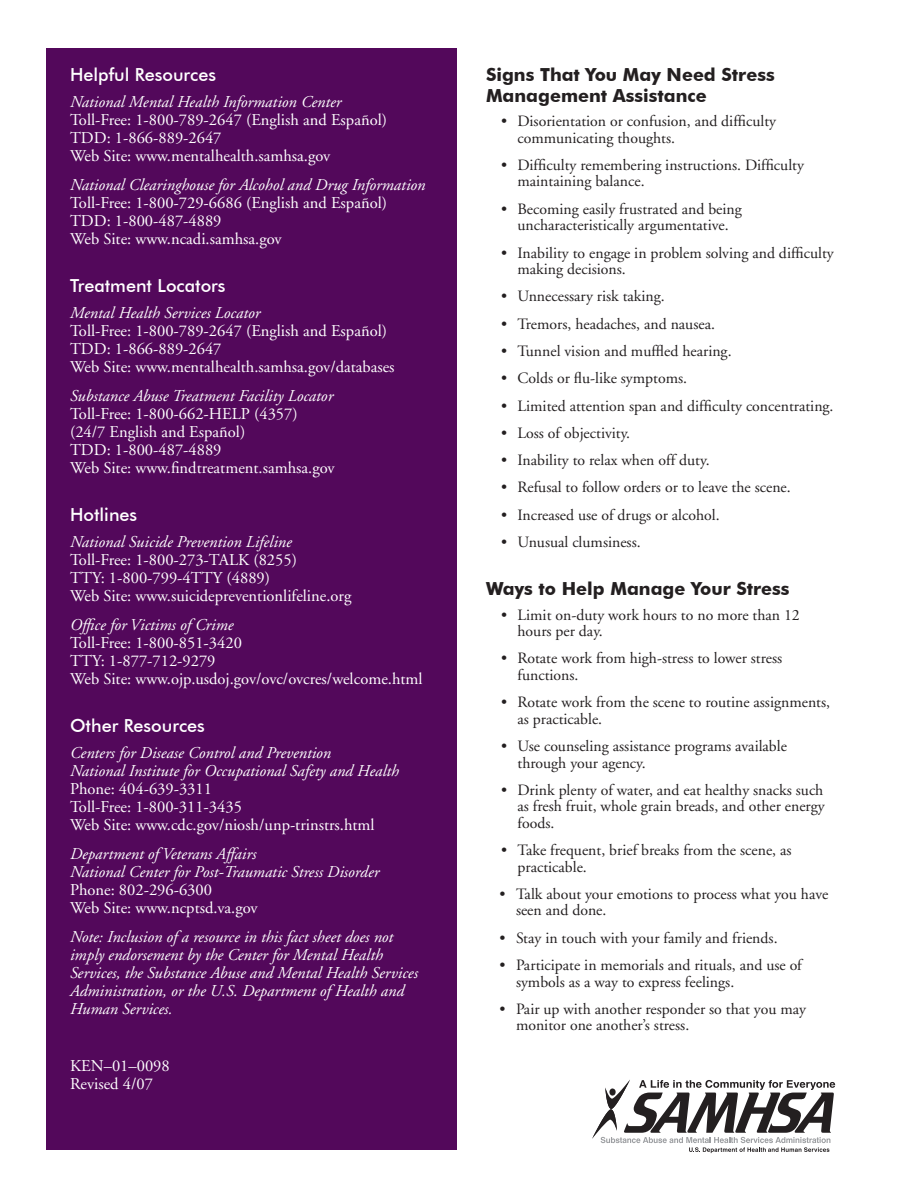
<style>
.page{position:relative;width:918px;height:1188px;background:#fff}
.page>*{position:absolute;margin:0;border:0;box-sizing:border-box;transform-origin:0 0}
.Heading_1{font:700 18px/21px "Futura BT";color:#231f20}
.Sidebar_Heading_1{font:500 18px "Futura BT";color:#fff}
.Sidebar_Body_Text{font:16.5px/18px "Adobe Garamond";color:#fff}
.Sidebar_Body_Text-2{font:italic 16.5px/18px "Adobe Garamond";color:#fff}
.Indented_Bullet{font:15.75px/16.5px "Adobe Garamond";color:#231f20}
.s1{font-style:italic}
.s2{font-style:normal}
</style>
<div class="page">
<div style="left:46px;top:48px;width:411px;height:1102px;background:#53085b"></div>
<svg style="left:592px;top:1079px;width:243px;height:74px"></svg>
<p class="Sidebar_Heading_1" style="left:70px;top:64px;width:147px">Helpful Resources</p>
<p class="Sidebar_Body_Text" style="left:70px;top:94px;width:318px"><span class="s1">National Mental Health Information Center </span>Toll-Free: 1-800-789-2647 (English and Español)<br>TDD: 1-866-889-2647<br>Web Site: www.mentalhealth.samhsa.gov</p>
<p class="Sidebar_Body_Text" style="left:70px;top:176px;width:357px"><span class="s1">National Clearinghouse for Alcohol and Drug Information </span>Toll-Free: 1-800-729-6686 (English and Español)<br>TDD: 1-800-487-4889<br>Web Site: www.ncadi.samhsa.gov</p>
<p class="Sidebar_Heading_1" style="left:70px;top:275px;width:157px">Treatment Locators</p>
<p class="Sidebar_Body_Text" style="left:70px;top:305px;width:326px"><span class="s1">Mental Health Services Locator<br></span>Toll-Free: 1-800-789-2647 (English and Español)<br>TDD: 1-866-889-2647<br>Web Site: www.mentalhealth.samhsa.gov/databases</p>
<p class="Sidebar_Body_Text" style="left:70px;top:387px;width:266px"><span class="s1">Substance Abuse Treatment Facility Locator </span>Toll-Free: 1-800-662-HELP (4357) (24/7 English and Español)<br>TDD: 1-800-487-4889<br>Web Site: www.findtreatment.samhsa.gov</p>
<p class="Sidebar_Heading_1" style="left:70px;top:504px;width:69px">Hotlines</p>
<p class="Sidebar_Body_Text" style="left:70px;top:533px;width:283px"><span class="s1">National Suicide Prevention Lifeline </span>Toll-Free: 1-800-273-TALK (8255)<br>TTY: 1-800-799-4TTY (4889)<br>Web Site: www.suicidepreventionlifeline.org</p>
<p class="Sidebar_Body_Text" style="left:70px;top:616px;width:354px"><span class="s1">Office for Victims of Crime<br></span>Toll-Free: 1-800-851-3420<br>TTY: 1-877-712-9279<br>Web Site: www.ojp.usdoj.gov/ovc/ovcres/welcome.html</p>
<p class="Sidebar_Heading_1" style="left:70px;top:715px;width:136px">Other Resources</p>
<p class="Sidebar_Body_Text" style="left:70px;top:744px;width:330px"><span class="s1">Centers for Disease Control and Prevention<br>National Institute for Occupational Safety and Health </span>Phone: 404-639-3311<br>Toll-Free: 1-800-311-3435<br>Web Site: www.cdc.gov/niosh/unp-trinstrs.html</p>
<p class="Sidebar_Body_Text-2" style="left:70px;top:845px;width:311px">Department of Veterans Affairs<br>National Center for Post-Traumatic Stress Disorder <span class="s2">Phone: 802-296-6300<br>Web Site: www.ncptsd.va.gov</span></p>
<p class="Sidebar_Body_Text-2" style="left:70px;top:928px;width:349px">Note: Inclusion of a resource in this fact sheet does not imply endorsement by the Center for Mental Health Services, the Substance Abuse and Mental Health Services Administration, or the U.S. Department of Health and Human Services.</p>
<p class="Sidebar_Body_Text" style="left:70px;top:1058px;width:101px">KEN–01–0098<br>Revised 4/07</p>
<p class="Heading_1" style="left:486px;top:64px;width:290px">Signs That You May Need Stress<br>Management Assistance</p>
<p class="Indented_Bullet" style="left:518px;top:113px;width:260px">Disorientation or confusion, and difficulty communicating thoughts.</p>
<p class="Indented_Bullet" style="left:518px;top:157px;width:288px">Difficulty remembering instructions. Difficulty maintaining balance.</p>
<p class="Indented_Bullet" style="left:518px;top:201px;width:226px">Becoming easily frustrated and being uncharacteristically argumentative.</p>
<p class="Indented_Bullet" style="left:518px;top:245px;width:318px">Inability to engage in problem solving and difficulty making decisions.</p>
<p class="Indented_Bullet" style="left:518px;top:289px;width:149px">Unnecessary risk taking.</p>
<p class="Indented_Bullet" style="left:518px;top:316px;width:199px">Tremors, headaches, and nausea.</p>
<p class="Indented_Bullet" style="left:518px;top:343px;width:216px">Tunnel vision and muffled hearing.</p>
<p class="Indented_Bullet" style="left:518px;top:370px;width:171px">Colds or flu-like symptoms.</p>
<p class="Indented_Bullet" style="left:518px;top:398px;width:318px">Limited attention span and difficulty concentrating.</p>
<p class="Indented_Bullet" style="left:518px;top:425px;width:114px">Loss of objectivity.</p>
<p class="Indented_Bullet" style="left:518px;top:452px;width:194px">Inability to relax when off duty.</p>
<p class="Indented_Bullet" style="left:518px;top:480px;width:275px">Refusal to follow orders or to leave the scene.</p>
<p class="Indented_Bullet" style="left:518px;top:507px;width:204px">Increased use of drugs or alcohol.</p>
<p class="Indented_Bullet" style="left:518px;top:534px;width:125px">Unusual clumsiness.</p>
<p class="Heading_1" style="left:486px;top:578px;width:305px">Ways to Help Manage Your Stress</p>
<p class="Indented_Bullet" style="left:518px;top:607px;width:284px">Limit on-duty work hours to no more than 12 hours per day.</p>
<p class="Indented_Bullet" style="left:518px;top:651px;width:266px">Rotate work from high-stress to lower stress functions.</p>
<p class="Indented_Bullet" style="left:518px;top:694px;width:314px">Rotate work from the scene to routine assignments, as practicable.</p>
<p class="Indented_Bullet" style="left:518px;top:738px;width:271px">Use counseling assistance programs available through your agency.</p>
<p class="Indented_Bullet" style="left:518px;top:782px;width:309px;text-align:justify">Drink plenty of water, and eat healthy snacks such as fresh fruit, whole grain breads, and other energy foods.</p>
<p class="Indented_Bullet" style="left:518px;top:842px;width:276px">Take frequent, brief breaks from the scene, as practicable.</p>
<p class="Indented_Bullet" style="left:516px;top:886px;width:314px">Talk about your emotions to process what you have seen and done.</p>
<p class="Indented_Bullet" style="left:516px;top:930px;width:263px">Stay in touch with your family and friends.</p>
<p class="Indented_Bullet" style="left:516px;top:957px;width:287px">Participate in memorials and rituals, and use of symbols as a way to express feelings.</p>
<p class="Indented_Bullet" style="left:516px;top:1001px;width:292px">Pair up with another responder so that you may monitor one another’s stress.</p>
<p class="Indented_Bullet" style="left:501px;top:113px;width:8px">•</p>
<p class="Indented_Bullet" style="left:501px;top:157px;width:8px">•</p>
<p class="Indented_Bullet" style="left:501px;top:201px;width:8px">•</p>
<p class="Indented_Bullet" style="left:501px;top:245px;width:8px">•</p>
<p class="Indented_Bullet" style="left:501px;top:283px;width:8px;line-height:27.3px;text-align:justify">• • • • • • • • • •</p>
<p class="Indented_Bullet" style="left:501px;top:607px;width:8px">•</p>
<p class="Indented_Bullet" style="left:501px;top:651px;width:8px">•</p>
<p class="Indented_Bullet" style="left:501px;top:694px;width:8px">•</p>
<p class="Indented_Bullet" style="left:501px;top:738px;width:8px">•</p>
<p class="Indented_Bullet" style="left:501px;top:782px;width:8px">•</p>
<p class="Indented_Bullet" style="left:501px;top:842px;width:8px">•</p>
<p class="Indented_Bullet" style="left:499px;top:886px;width:8px">•</p>
<p class="Indented_Bullet" style="left:499px;top:925px;width:8px;line-height:27.3px">• •</p>
<p class="Indented_Bullet" style="left:499px;top:1001px;width:8px">•</p>
</div>
